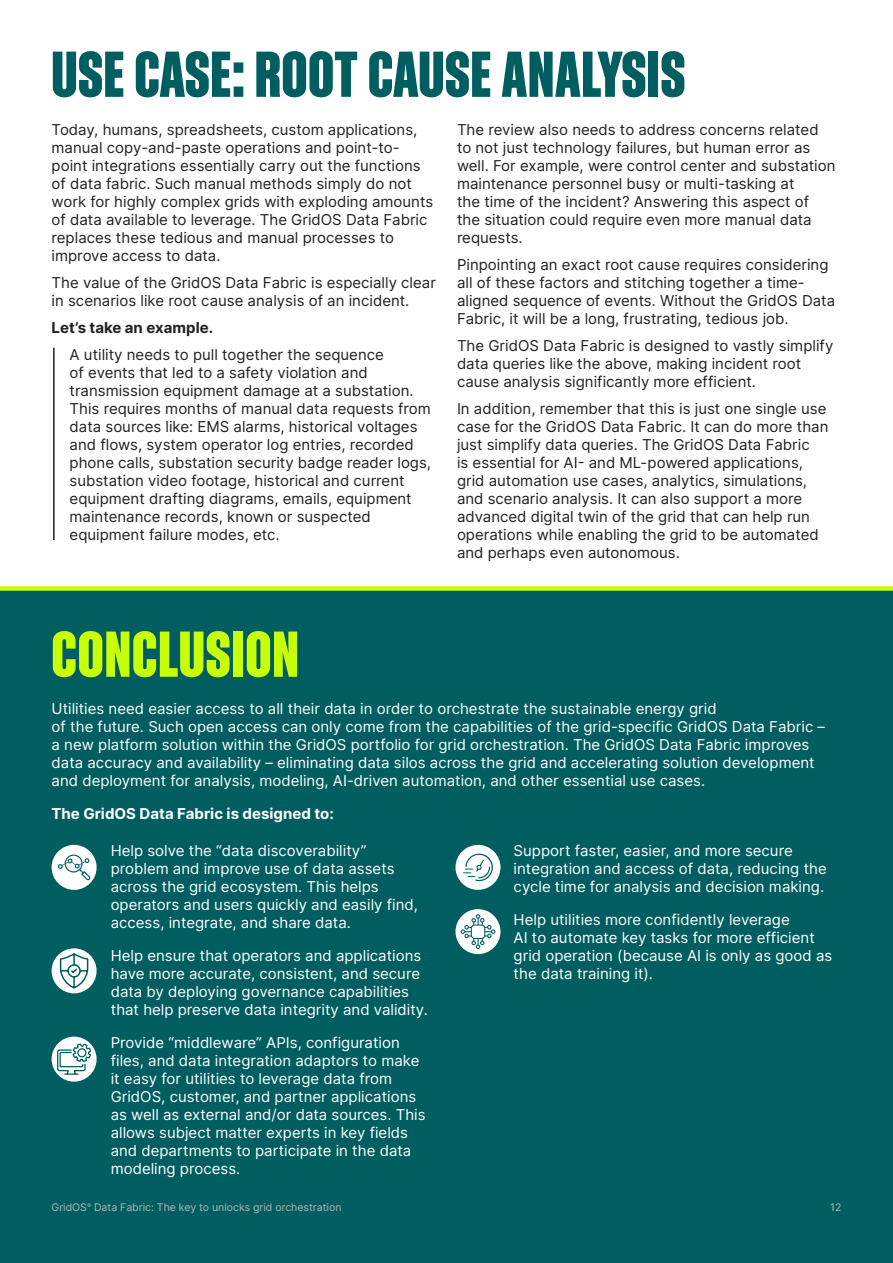
<style>
.page{position:relative;width:893px;height:1263px;background:#fff}
.page>*{position:absolute;margin:0;border:0;box-sizing:border-box;transform-origin:0 0}
.t1{font:800 63px "Sons Condensed";letter-spacing:.015em;color:#005e60}
.t2{font:800 63px "Sons Condensed";letter-spacing:.02em;color:#c8ff08}
.t3{font:15px/18px "Inter";color:#212121}
.t4{font:15px/18px "Inter";color:#fff}
.t5{font:700 15px "Inter";color:#fff}
.t6{font:700 15px "Inter";color:#212121}
.t7{font:10.5px "Inter";color:#b6b6b6}
.t8{font:10.5px "Inter";color:#b4b4b4}
</style>
<div class="page">
<hr style="left:53px;top:348px;width:2px;height:192px;background:#212121">
<div style="left:0;top:590px;width:893px;height:673px;background:#005e60"></div>
<div style="left:52px;top:948px;width:45px;height:45px;background:#fff;border-radius:50%"></div>
<svg style="left:59px;top:952px;width:30px;height:38px"></svg>
<div style="left:52px;top:1037px;width:45px;height:45px;background:#fff;border-radius:50%"></div>
<svg style="left:56px;top:1037px;width:36px;height:38px"></svg>
<div style="left:455px;top:845px;width:45px;height:45px;background:#fff;border-radius:50%"></div>
<svg style="left:463px;top:853px;width:30px;height:28px"></svg>
<div style="left:455px;top:909px;width:45px;height:45px;background:#fff;border-radius:50%"></div>
<svg style="left:461px;top:914px;width:34px;height:35px"></svg>
<div style="left:52px;top:845px;width:45px;height:45px;background:#fff;border-radius:50%"></div>
<svg style="left:58px;top:854px;width:32px;height:26px"></svg>
<div style="left:0;top:586px;width:893px;height:5px;background:#c8ff08"></div>
<h1 class="t1" style="left:52px;top:40px;width:635px">USE CASE: ROOT CAUSE ANALYSIS</h1>
<p class="t3" style="left:52px;top:120px;width:383px">Today, humans, spreadsheets, custom applications, manual copy-and-paste operations and point-to&shy;point integrations essentially carry out the functions of data fabric. Such manual methods simply do not work for highly complex grids with exploding amounts of data available to leverage. The GridOS Data Fabric replaces these tedious and manual processes to improve access to data.</p>
<p class="t3" style="left:52px;top:273px;width:386px">The value of the GridOS Data Fabric is especially clear in scenarios like root cause analysis of an incident.</p>
<p class="t6" style="left:52px;top:317px;width:163px">Let’s take an example.</p>
<p class="t3" style="left:70px;top:345px;width:363px">A utility needs to pull together the sequence<br>of events that led to a safety violation and transmission equipment damage at a substation.<br>This requires months of manual data requests from data sources like: EMS alarms, historical voltages and flows, system operator log entries, recorded phone calls, substation security badge reader logs, substation video footage, historical and current equipment drafting diagrams, emails, equipment maintenance records, known or suspected equipment failure modes, etc.</p>
<p class="t3" style="left:457px;top:120px;width:380px">The review also needs to address concerns related to not just technology failures, but human error as well. For example, were control center and substation maintenance personnel busy or multi-tasking at<br>the time of the incident? Answering this aspect of the situation could require even more manual data requests.</p>
<p class="t3" style="left:457px;top:255px;width:380px">Pinpointing an exact root cause requires considering all of these factors and stitching together a time&shy;aligned sequence of events. Without the GridOS Data Fabric, it will be a long, frustrating, tedious job.</p>
<p class="t3" style="left:457px;top:336px;width:378px">The GridOS Data Fabric is designed to vastly simplify data queries like the above, making incident root cause analysis significantly more efficient.</p>
<p class="t3" style="left:457px;top:399px;width:373px">In addition, remember that this is just one single use case for the GridOS Data Fabric. It can do more than just simplify data queries. The GridOS Data Fabric<br>is essential for AI- and ML-powered applications, grid automation use cases, analytics, simulations, and scenario analysis. It can also support a more advanced digital twin of the grid that can help run operations while enabling the grid to be automated and perhaps even autonomous.</p>
<h1 class="t2" style="left:52px;top:619px;width:248px">CONCLUSION</h1>
<p class="t4" style="left:52px;top:700px;width:775px">Utilities need easier access to all their data in order to orchestrate the sustainable energy grid<br>of the future. Such open access can only come from the capabilities of the grid-specific GridOS Data Fabric – a new platform solution within the GridOS portfolio for grid orchestration. The GridOS Data Fabric improves data accuracy and availability – eliminating data silos across the grid and accelerating solution development and deployment for analysis, modeling, AI-driven automation, and other essential use cases.</p>
<p class="t5" style="left:52px;top:803px;width:284px">The GridOS Data Fabric is designed to:</p>
<p class="t4" style="left:111px;top:841px;width:309px">Help solve the “data discoverability” problem and improve use of data assets across the grid ecosystem. This helps operators and users quickly and easily find, access, integrate, and share data.</p>
<p class="t4" style="left:111px;top:946px;width:319px">Help ensure that operators and applications have more accurate, consistent, and secure data by deploying governance capabilities that help preserve data integrity and validity.</p>
<p class="t4" style="left:111px;top:1033px;width:316px">Provide “middleware” APIs, configuration files, and data integration adaptors to make it easy for utilities to leverage data from GridOS, customer, and partner applications as well as external and/or data sources. This allows subject matter experts in key fields and departments to participate in the data modeling process.</p>
<p class="t4" style="left:514px;top:841px;width:315px">Support faster, easier, and more secure integration and access of data, reducing the cycle time for analysis and decision making.</p>
<p class="t4" style="left:514px;top:910px;width:320px">Help utilities more confidently leverage<br>AI to automate key tasks for more efficient grid operation (because AI is only as good as the data training it).</p>
<p class="t7" style="left:52px;top:1200px;width:291px">GridOS<sup>®</sup> Data Fabric: The key to unlocks grid orchestration</p>
<p class="t8" style="left:830px;top:1199px;width:13px">12</p>
<p class="t7" style="left:248px;top:1200px;width:90px">grid orchestration</p>
</div>
